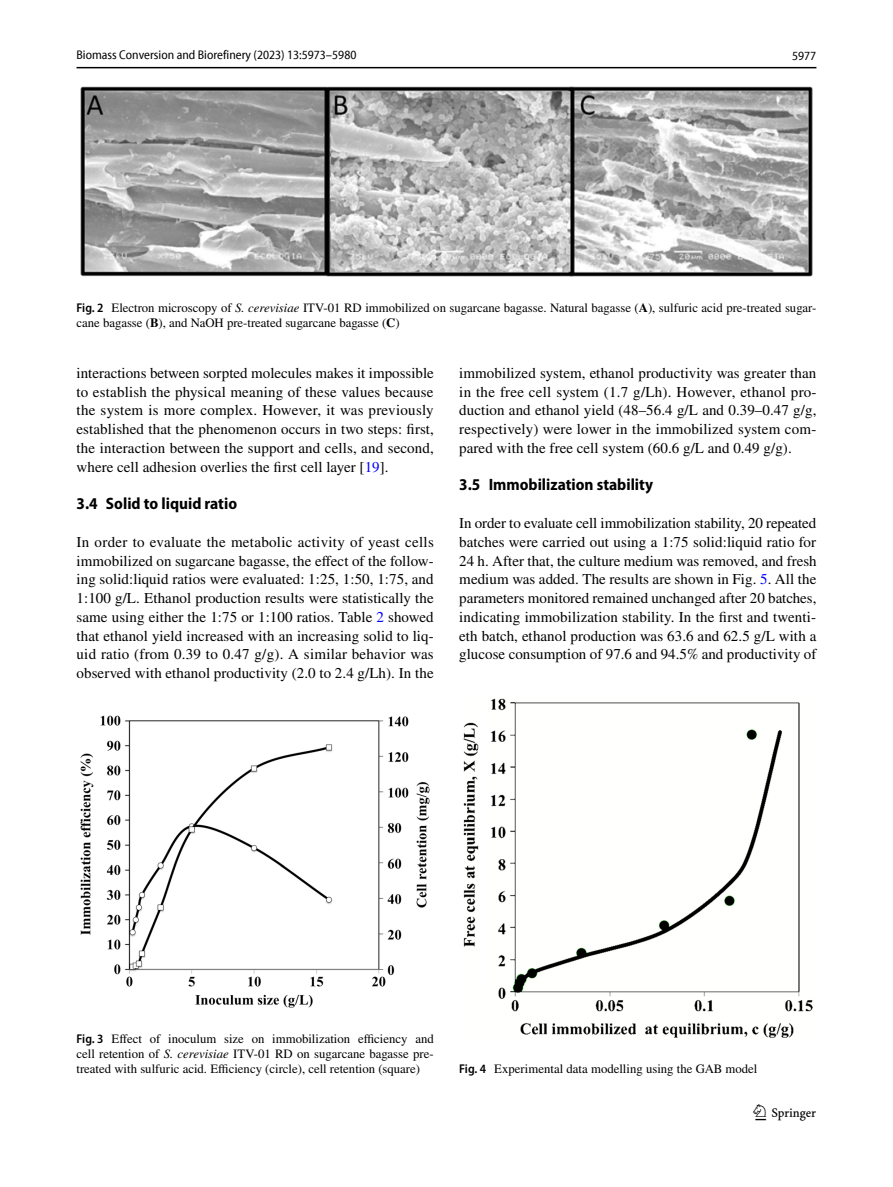
<style>
.page{position:relative;width:893px;height:1187px;background:#fff}
.page>*{position:absolute;margin:0;border:0;box-sizing:border-box;transform-origin:0 0}
.t1{font:22.5px "Springnew Regular 3";color:#000}
.t2{font:700 semi-condensed 16.5px "Myriad Pro";color:#000}
.t3{font:15px/18.8px "STIX";letter-spacing:.005em;color:#000;text-align:justify}
.t4{font:12.75px/15px "STIX";color:#000}
.t5{font:semi-condensed 12.75px "Myriad Pro Unic";color:#000}
.t6{font:12.75px "Myriad Pro Unic Semi Condensed 3";color:#000}
.s1{font-family:"Myriad Pro";font-weight:600;font-stretch:semi-condensed}
.s2{font-style:italic}
.s3{font-weight:700}
.s4{color:#00f}
</style>
<div class="page">
<hr style="left:77px;top:67px;width:739px;height:1px;background:#000">
<img style="left:81px;top:87px;width:731px;height:189px">
<img style="left:81px;top:715px;width:348px;height:292px">
<img style="left:463px;top:698px;width:349px;height:339px">
<p class="t5" style="left:77px;top:50px;width:281px">Biomass Conversion and Biorefinery (2023) 13:5973–5980</p>
<p class="t6" style="left:792px;top:51px;width:26px">5977</p>
<p class="t4" style="left:77px;top:301px;width:741px"><span class="s1">Fig. 2</span> Electron microscopy of <span class="s2">S. cerevisiae</span> ITV-01 RD immobilized on sugarcane bagasse. Natural bagasse (<span class="s3">A</span>), sulfuric acid pre-treated sugar&shy;cane bagasse (<span class="s3">B</span>), and NaOH pre-treated sugarcane bagasse (<span class="s3">C</span>)</p>
<p class="t3" style="left:77px;top:364px;width:359px">interactions between sorpted molecules makes it impossible to establish the physical meaning of these values because the system is more complex. However, it was previously established that the phenomenon occurs in two steps: first, the interaction between the support and cells, and second, where cell adhesion overlies the first cell layer [<span class="s4">19</span>].</p>
<p class="t2" style="left:77px;top:494px;width:162px">3.4 Solid to liquid ratio</p>
<p class="t3" style="left:77px;top:533px;width:359px">In order to evaluate the metabolic activity of yeast cells immobilized on sugarcane bagasse, the effect of the follow&shy;ing solid:liquid ratios were evaluated: 1:25, 1:50, 1:75, and 1:100 g/L. Ethanol production results were statistically the same using either the 1:75 or 1:100 ratios. Table <span class="s4">2</span> showed that ethanol yield increased with an increasing solid to liq&shy;uid ratio (from 0.39 to 0.47 g/g). A similar behavior was observed with ethanol productivity (2.0 to 2.4 g/Lh). In the</p>
<p class="t3" style="left:459px;top:364px;width:359px">immobilized system, ethanol productivity was greater than in the free cell system (1.7 g/Lh). However, ethanol pro&shy;duction and ethanol yield (48–56.4 g/L and 0.39–0.47 g/g, respectively) were lower in the immobilized system com&shy;pared with the free cell system (60.6 g/L and 0.49 g/g).</p>
<p class="t2" style="left:459px;top:475px;width:195px">3.5 Immobilization stability</p>
<p class="t3" style="left:459px;top:514px;width:359px">In order to evaluate cell immobilization stability, 20 repeated batches were carried out using a 1:75 solid:liquid ratio for 24 h. After that, the culture medium was removed, and fresh medium was added. The results are shown in Fig. <span class="s4">5</span>. All the parameters monitored remained unchanged after 20 batches, indicating immobilization stability. In the first and twenti&shy;eth batch, ethanol production was 63.6 and 62.5 g/L with a glucose consumption of 97.6 and 94.5% and productivity of</p>
<p class="t4" style="left:77px;top:1032px;width:359px;text-align:justify"><span class="s1">Fig. 3</span> Effect of inoculum size on immobilization efficiency and cell retention of <span class="s2">S. cerevisiae</span> ITV-01 RD on sugarcane bagasse pre&shy;treated with sulfuric acid. Efficiency (circle), cell retention (square)</p>
<p class="t4" style="left:459px;top:1061px;width:300px"><span class="s1">Fig. 4</span> Experimental data modelling using the GAB model</p>
<h1 class="t1" style="left:755px;top:1104px;width:62px">1 3</h1>
</div>
